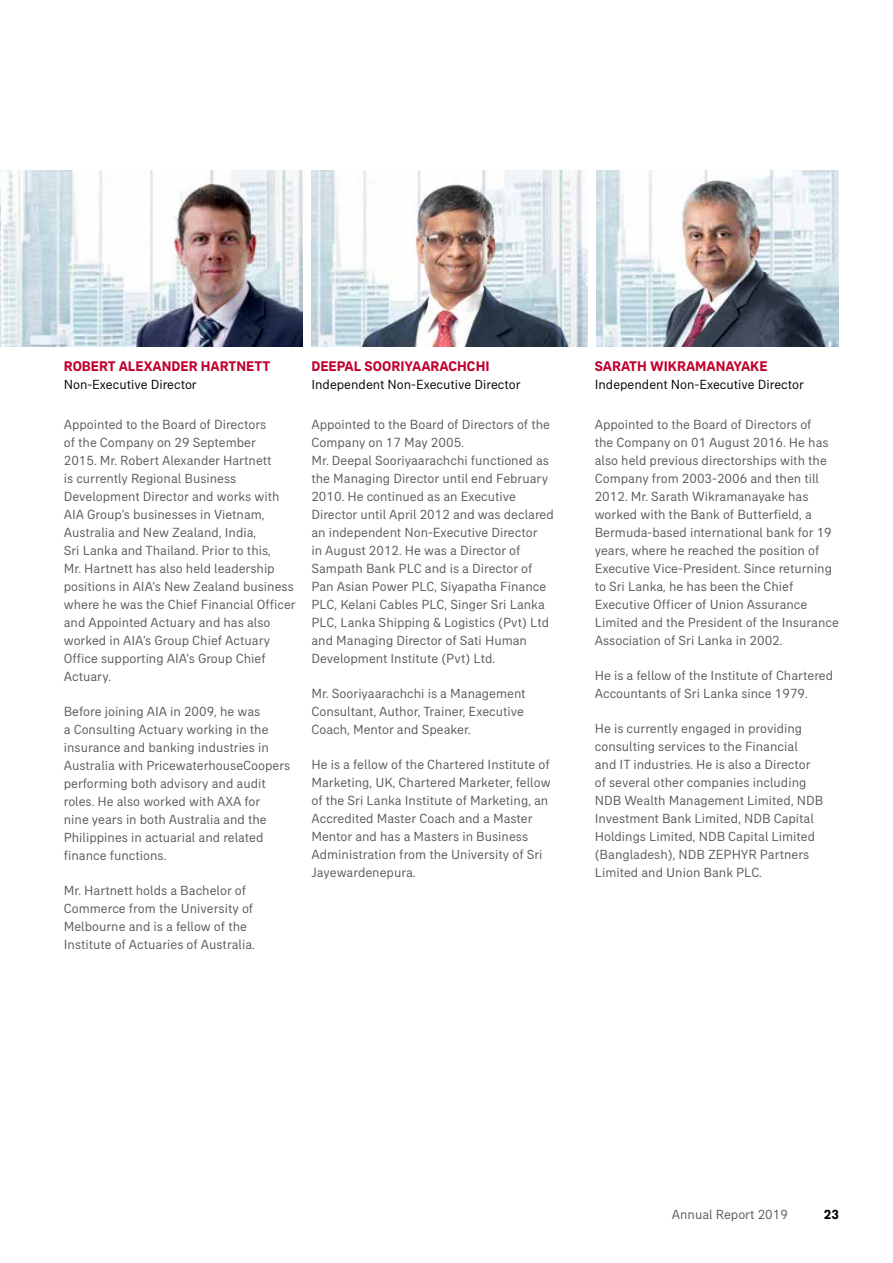
<style>
.page{position:relative;width:893px;height:1263px;background:#fff}
.page>*{position:absolute;margin:0;border:0;box-sizing:border-box;transform-origin:0 0}
.t1{font:700 14.25px "AIA Everest";color:#c10230}
.t2{font:13.5px/18px "AIA Everest";color:#58595b}
.t3{font:13.5px "AIA Everest";color:#000}
.t4{font:700 13.5px "AIA Everest";color:#000}
</style>
<div class="page">
<img style="left:0;top:170px;width:303px;height:177px">
<img style="left:311px;top:170px;width:277px;height:177px">
<img style="left:596px;top:170px;width:243px;height:177px">
<p class="t1" style="left:64px;top:357px;width:208px">ROBERT ALEXANDER HARTNETT</p>
<p class="t3" style="left:64px;top:376px;width:134px">Non-Executive Director</p>
<p class="t2" style="left:64px;top:415px;width:233px">Appointed to the Board of Directors<br>of the Company on 29 September<br>2015. Mr. Robert Alexander Hartnett<br>is currently Regional Business Development Director and works with AIA Group’s businesses in Vietnam, Australia and New Zealand, India,<br>Sri Lanka and Thailand. Prior to this,<br>Mr. Hartnett has also held leadership positions in AIA’s New Zealand business where he was the Chief Financial Officer and Appointed Actuary and has also worked in AIA’s Group Chief Actuary Office supporting AIA’s Group Chief Actuary.</p>
<p class="t2" style="left:64px;top:702px;width:228px">Before joining AIA in 2009, he was<br>a Consulting Actuary working in the insurance and banking industries in Australia with PricewaterhouseCoopers performing both advisory and audit roles. He also worked with AXA for<br>nine years in both Australia and the Philippines in actuarial and related finance functions.</p>
<p class="t2" style="left:64px;top:881px;width:193px">Mr. Hartnett holds a Bachelor of Commerce from the University of Melbourne and is a fellow of the Institute of Actuaries of Australia.</p>
<p class="t1" style="left:311px;top:357px;width:180px">DEEPAL SOORIYAARACHCHI</p>
<p class="t3" style="left:311px;top:376px;width:211px">Independent Non-Executive Director</p>
<p class="t2" style="left:311px;top:415px;width:244px">Appointed to the Board of Directors of the Company on 17 May 2005.<br>Mr. Deepal Sooriyaarachchi functioned as the Managing Director until end February 2010. He continued as an Executive Director until April 2012 and was declared an independent Non-Executive Director<br>in August 2012. He was a Director of Sampath Bank PLC and is a Director of Pan Asian Power PLC, Siyapatha Finance PLC, Kelani Cables PLC, Singer Sri Lanka PLC, Lanka Shipping &amp; Logistics (Pvt) Ltd and Managing Director of Sati Human Development Institute (Pvt) Ltd.</p>
<p class="t2" style="left:311px;top:684px;width:216px;text-align:justify">Mr. Sooriyaarachchi is a Management Consultant, Author, Trainer, Executive Coach, Mentor and Speaker.</p>
<p class="t2" style="left:311px;top:755px;width:241px">He is a fellow of the Chartered Institute of Marketing, UK, Chartered Marketer, fellow of the Sri Lanka Institute of Marketing, an Accredited Master Coach and a Master Mentor and has a Masters in Business Administration from the University of Sri Jayewardenepura.</p>
<p class="t1" style="left:595px;top:357px;width:174px">SARATH WIKRAMANAYAKE</p>
<p class="t3" style="left:595px;top:376px;width:211px">Independent Non-Executive Director</p>
<p class="t2" style="left:595px;top:415px;width:246px">Appointed to the Board of Directors of<br>the Company on 01 August 2016. He has also held previous directorships with the Company from 2003-2006 and then till 2012. Mr. Sarath Wikramanayake has worked with the Bank of Butterfield, a Bermuda-based international bank for 19 years, where he reached the position of Executive Vice-President. Since returning to Sri Lanka, he has been the Chief Executive Officer of Union Assurance Limited and the President of the Insurance Association of Sri Lanka in 2002.</p>
<p class="t2" style="left:595px;top:666px;width:240px">He is a fellow of the Institute of Chartered<br>Accountants of Sri Lanka since 1979.</p>
<p class="t2" style="left:595px;top:719px;width:230px">He is currently engaged in providing consulting services to the Financial<br>and IT industries. He is also a Director of several other companies including NDB Wealth Management Limited, NDB Investment Bank Limited, NDB Capital Holdings Limited, NDB Capital Limited (Bangladesh), NDB ZEPHYR Partners Limited and Union Bank PLC.</p>
<p class="t2" style="left:672px;top:1205px;width:118px">Annual Report 2019</p>
<p class="t4" style="left:824px;top:1206px;width:17px">23</p>
</div>
